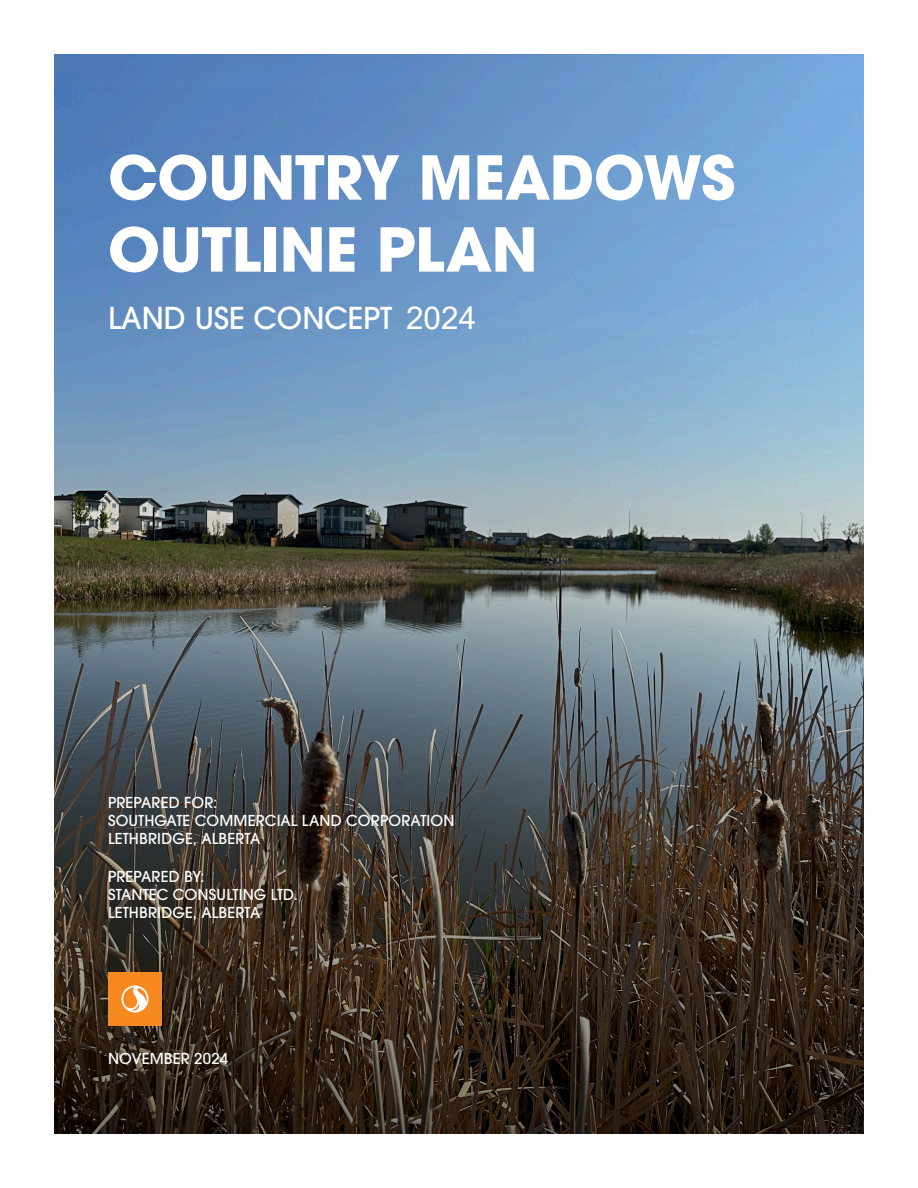
<style>
.page{position:relative;width:918px;height:1188px;background:#fff}
.page>*{position:absolute;margin:0;border:0;box-sizing:border-box;transform-origin:0 0}
.t1{font:700 60px/72px "ITC Avant Garde Pro";letter-spacing:-.01em;color:#fff}
.t2{font:500 30px "ITC Avant Garde Pro";color:#fff}
.Date{font:500 15px/18px "ITC Avant Garde Pro";letter-spacing:.01em;color:#fff}
.s1{font-family:"Arial";font-weight:400;font-size:31.5px}
</style>
<div class="page">
<img style="left:54px;top:54px;width:810px;height:1080px">
<div style="left:108px;top:972px;width:54px;height:54px;background:#f68a21"></div>
<svg style="left:121px;top:985px;width:28px;height:28px"></svg>
<p class="t1" style="left:108px;top:141px;width:629px">COUNTRY MEADOWS<br>OUTLINE PLAN</p>
<p class="t2" style="left:108px;top:299px;width:370px">LAND USE CONCEPT <span class="s1">2024</span></p>
<p class="Date" style="left:108px;top:793px;width:348px">PREPARED FOR:<br>SOUTHGATE COMMERCIAL LAND CORPORATION<br>LETHBRIDGE, ALBERTA</p>
<p class="Date" style="left:108px;top:867px;width:191px">PREPARED BY:<br>STANTEC CONSULTING LTD.<br>LETHBRIDGE, ALBERTA</p>
<p class="Date" style="left:108px;top:1049px;width:122px">NOVEMBER 2024</p>
</div>
